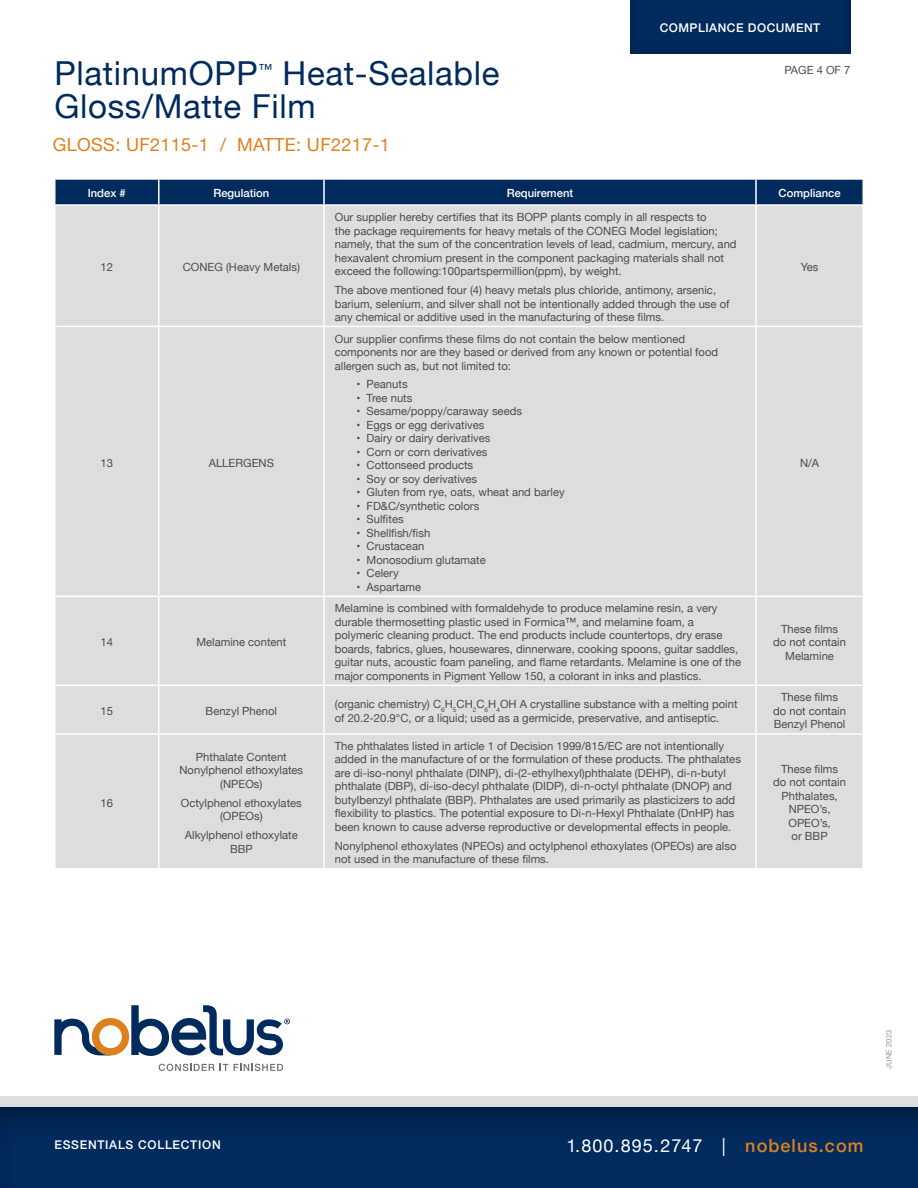
<style>
.page{position:relative;width:918px;height:1188px;background:#fff}
.page>*{position:absolute;margin:0;border:0;box-sizing:border-box;transform-origin:0 0}
.t1{font:33px/33px "Helvetica Neue";letter-spacing:.02em;color:#002b5c}
.t2{font:18px "Helvetica Neue";letter-spacing:.02em;color:#dd801d}
.t3{font:18px "Helvetica Neue";letter-spacing:.06em;color:#fff}
.t4{font:13.95px "Helvetica Neue";color:#002b5c}
.t5{font:500 12px "Helvetica Neue";letter-spacing:.06em;color:#fff}
.t6{font:500 12px "Helvetica Neue";letter-spacing:.04em;color:#fff}
.t7{font:11.25px/13.5px "Helvetica Neue";color:#4b4c4d}
.t8{font:500 11.25px "Helvetica Neue";color:#fff}
.t9{font:7.5px "Helvetica Neue";letter-spacing:.02em;color:#939598}
.s1{font-weight:500;color:#dd801d}
</style>
<div class="page">
<div style="left:0;top:1096px;width:918px;height:92px;background:#dcdddf"></div>
<div style="left:0;top:1104px;width:918px;height:84px;background:#010101;opacity:.4"></div>
<svg style="left:159px;top:1064px;width:69px;height:7px"></svg>
<svg style="left:234px;top:1064px;width:49px;height:7px"></svg>
<svg style="left:54px;top:1005px;width:236px;height:51px"></svg>
<div style="left:628px;top:0;width:223px;height:55px;background:#002b5c"></div>
<div style="left:56px;top:180px;width:806px;height:24px;background:#002b5c"></div>
<div style="left:56px;top:206px;width:806px;height:662px;background:#dcdddf"></div>
<hr style="left:158px;top:180px;width:2px;height:24px;background:#fff">
<hr style="left:323px;top:180px;width:2px;height:24px;background:#fff">
<hr style="left:755px;top:180px;width:2px;height:24px;background:#fff">
<hr style="left:158px;top:206px;width:2px;height:120px;background:#fff">
<hr style="left:323px;top:206px;width:2px;height:120px;background:#fff">
<hr style="left:755px;top:206px;width:2px;height:120px;background:#fff">
<hr style="left:54px;top:326px;width:105px;height:1px;background:#fff">
<hr style="left:159px;top:326px;width:165px;height:1px;background:#fff">
<hr style="left:158px;top:327px;width:2px;height:269px;background:#fff">
<hr style="left:324px;top:326px;width:432px;height:1px;background:#fff">
<hr style="left:323px;top:327px;width:2px;height:269px;background:#fff">
<hr style="left:756px;top:326px;width:108px;height:1px;background:#fff">
<hr style="left:755px;top:327px;width:2px;height:269px;background:#fff">
<hr style="left:54px;top:596px;width:105px;height:1px;background:#fff">
<hr style="left:159px;top:596px;width:165px;height:1px;background:#fff">
<hr style="left:158px;top:597px;width:2px;height:88px;background:#fff">
<hr style="left:324px;top:596px;width:432px;height:1px;background:#fff">
<hr style="left:323px;top:597px;width:2px;height:88px;background:#fff">
<hr style="left:756px;top:596px;width:108px;height:1px;background:#fff">
<hr style="left:755px;top:597px;width:2px;height:88px;background:#fff">
<hr style="left:54px;top:685px;width:105px;height:1px;background:#fff">
<hr style="left:159px;top:685px;width:165px;height:1px;background:#fff">
<hr style="left:158px;top:686px;width:2px;height:47px;background:#fff">
<hr style="left:324px;top:685px;width:432px;height:1px;background:#fff">
<hr style="left:323px;top:686px;width:2px;height:47px;background:#fff">
<hr style="left:756px;top:685px;width:108px;height:1px;background:#fff">
<hr style="left:755px;top:686px;width:2px;height:47px;background:#fff">
<hr style="left:54px;top:733px;width:105px;height:2px;background:#fff">
<hr style="left:159px;top:733px;width:165px;height:2px;background:#fff">
<hr style="left:158px;top:735px;width:2px;height:133px;background:#fff">
<hr style="left:324px;top:733px;width:432px;height:2px;background:#fff">
<hr style="left:323px;top:735px;width:2px;height:133px;background:#fff">
<hr style="left:756px;top:733px;width:108px;height:2px;background:#fff">
<hr style="left:755px;top:735px;width:2px;height:133px;background:#fff">
<p class="t6" style="left:660px;top:18px;width:162px">COMPLIANCE DOCUMENT</p>
<h1 class="t1" style="left:54px;top:59px;width:446px;text-indent:228px">Heat-Sealable<br>Gloss/Matte Film</h1>
<h2 class="t2" style="left:53px;top:132px;width:339px">GLOSS: UF2115-1 / MATTE: UF2217-1</h2>
<p class="t8" style="left:88px;top:184px;width:40px">Index #</p>
<p class="t8" style="left:213px;top:184px;width:57px">Regulation</p>
<p class="t8" style="left:507px;top:184px;width:68px">Requirement</p>
<p class="t8" style="left:779px;top:184px;width:64px">Compliance</p>
<h1 class="t1" style="left:54px;top:59px;width:205px">PlatinumOPP</h1>
<p class="t4" style="left:259px;top:59px;width:15px">™</p>
<p class="t7" style="left:784px;top:64px;width:68px">PAGE 4 OF 7</p>
<p class="t7" style="left:100px;top:261px;width:14px">12</p>
<p class="t7" style="left:183px;top:261px;width:119px">CONEG (Heavy Metals)</p>
<p class="t7" style="left:100px;top:457px;width:14px">13</p>
<p class="t7" style="left:209px;top:457px;width:67px">ALLERGENS</p>
<p class="t7" style="left:100px;top:636px;width:14px">14</p>
<p class="t7" style="left:196px;top:636px;width:92px">Melamine content</p>
<p class="t7" style="left:335px;top:211px;width:403px">Our supplier hereby certifies that its BOPP plants comply in all respects to<br>the package requirements for heavy metals of the CONEG Model legislation; namely, that the sum of the concentration levels of lead, cadmium, mercury, and hexavalent chromium present in the component packaging materials shall not exceed the following:100partspermillion(ppm), by weight.</p>
<p class="t7" style="left:335px;top:284px;width:396px">The above mentioned four (4) heavy metals plus chloride, antimony, arsenic, barium, selenium, and silver shall not be intentionally added through the use of any chemical or additive used in the manufacturing of these films.</p>
<p class="t7" style="left:335px;top:332px;width:385px">Our supplier confirms these films do not contain the below mentioned components nor are they based or derived from any known or potential food allergen such as, but not limited to:</p>
<p class="t7" style="left:356px;top:378px;width:53px">• Peanuts</p>
<p class="t7" style="left:356px;top:392px;width:58px">• Tree nuts</p>
<p class="t7" style="left:356px;top:405px;width:167px">• Sesame/poppy/caraway seeds</p>
<p class="t7" style="left:356px;top:419px;width:130px">• Eggs or egg derivatives</p>
<p class="t7" style="left:356px;top:432px;width:136px">• Dairy or dairy derivatives</p>
<p class="t7" style="left:356px;top:446px;width:133px">• Corn or corn derivatives</p>
<p class="t7" style="left:356px;top:459px;width:118px">• Cottonseed products</p>
<p class="t7" style="left:356px;top:473px;width:122px">• Soy or soy derivatives</p>
<p class="t7" style="left:356px;top:486px;width:210px">• Gluten from rye, oats, wheat and barley</p>
<p class="t7" style="left:356px;top:500px;width:124px">• FD&amp;C/synthetic colors</p>
<p class="t7" style="left:356px;top:513px;width:49px">• Sulfites</p>
<p class="t7" style="left:356px;top:527px;width:75px">• Shellfish/fish</p>
<p class="t7" style="left:356px;top:540px;width:69px">• Crustacean</p>
<p class="t7" style="left:356px;top:554px;width:131px">• Monosodium glutamate</p>
<p class="t7" style="left:356px;top:567px;width:44px">• Celery</p>
<p class="t7" style="left:356px;top:581px;width:66px">• Aspartame</p>
<p class="t7" style="left:335px;top:602px;width:408px">Melamine is combined with formaldehyde to produce melamine resin, a very durable thermosetting plastic used in Formica™, and melamine foam, a polymeric cleaning product. The end products include countertops, dry erase boards, fabrics, glues, housewares, dinnerware, cooking spoons, guitar saddles, guitar nuts, acoustic foam paneling, and flame retardants. Melamine is one of the major components in Pigment Yellow 150, a colorant in inks and plastics.</p>
<p class="t7" style="left:801px;top:261px;width:19px">Yes</p>
<p class="t7" style="left:800px;top:457px;width:21px">N/A</p>
<p class="t7" style="left:773px;top:623px;width:74px;text-align:center">These films do not contain<br>Melamine</p>
<p class="t7" style="left:100px;top:705px;width:14px">15</p>
<p class="t7" style="left:206px;top:705px;width:73px">Benzyl Phenol</p>
<p class="t7" style="left:335px;top:698px;width:404px">(organic chemistry) C<sub>6</sub>H<sub>5</sub>CH<sub>2</sub>C<sub>6</sub>H<sub>4</sub>OH A crystalline substance with a melting point of 20.2-20.9°C, or a liquid; used as a germicide, preservative, and antiseptic.</p>
<p class="t7" style="left:773px;top:691px;width:74px;text-align:center">These films do not contain<br>Benzyl Phenol</p>
<p class="t7" style="left:100px;top:797px;width:14px">16</p>
<p class="t7" style="left:180px;top:751px;width:125px;text-align:center">Phthalate Content<br>Nonylphenol ethoxylates (NPEOs)</p>
<p class="t7" style="left:181px;top:797px;width:123px;text-align:center">Octylphenol ethoxylates (OPEOs)</p>
<p class="t7" style="left:185px;top:829px;width:114px;text-align:center">Alkylphenol ethoxylate<br>BBP</p>
<p class="t7" style="left:335px;top:740px;width:408px">The phthalates listed in article 1 of Decision 1999/815/EC are not intentionally added in the manufacture of or the formulation of these products. The phthalates are di-iso-nonyl phthalate (DINP), di-(2-ethylhexyl)phthalate (DEHP), di-n-butyl phthalate (DBP), di-iso-decyl phthalate (DIDP), di-n-octyl phthalate (DNOP) and butylbenzyl phthalate (BBP). Phthalates are used primarily as plasticizers to add flexibility to plastics. The potential exposure to Di-n-Hexyl Phthalate (DnHP) has been known to cause adverse reproductive or developmental effects in people.</p>
<p class="t7" style="left:335px;top:840px;width:403px">Nonylphenol ethoxylates (NPEOs) and octylphenol ethoxylates (OPEOs) are also not used in the manufacture of these films.</p>
<p class="t7" style="left:773px;top:763px;width:74px;text-align:center">These films do not contain<br>Phthalates,<br>NPEO’s,</p>
<p class="t7" style="left:788px;top:817px;width:44px">OPEO’s, or BBP</p>
<p class="t5" style="left:54px;top:1135px;width:168px">ESSENTIALS COLLECTION</p>
<p class="t9" style="left:884px;top:1069px;width:41px;rotate:-90deg">JUNE 2023</p>
<h2 class="t3" style="left:566px;top:1132px;width:299px">1.800.895.2747 | <span class="s1">nobelus.com</span></h2>
</div>
